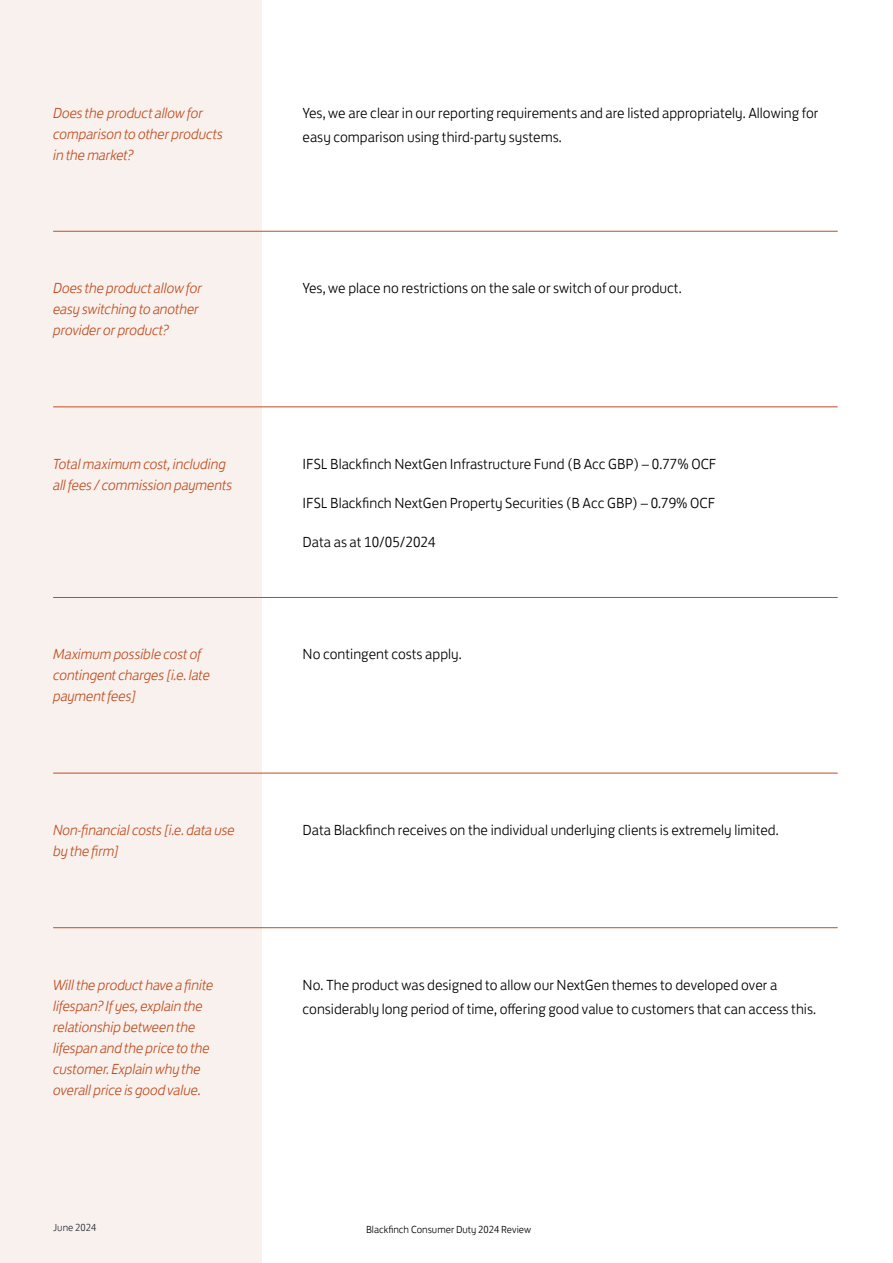
<style>
.page{position:relative;width:893px;height:1263px;background:#fff}
.page>*{position:absolute;margin:0;border:0;box-sizing:border-box;transform-origin:0 0}
.t1{font:300 15px/24px "FS Jack";color:#000}
.t2{font:italic 300 15px/21px "FS Jack";letter-spacing:-.02em;color:#bf4e22}
.t3{font:300 10.5px "FS Jack";color:#000}
.t4{font:300 10.5px "FS Jack";color:#24293a}
</style>
<div class="page">
<div style="left:0;top:0;width:261px;height:1263px;background:#f9f1ed"></div>
<hr style="left:53px;top:231px;width:785px;height:1px;background:#bf4e22">
<hr style="left:53px;top:407px;width:785px;height:1px;background:#bf4e22">
<hr style="left:53px;top:597px;width:785px;height:1px;background:#bf4e22">
<hr style="left:53px;top:773px;width:785px;height:1px;background:#bf4e22">
<hr style="left:53px;top:927px;width:785px;height:1px;background:#bf4e22">
<p class="t2" style="left:53px;top:101px;width:171px">Does the product allow for comparison to other products in the market?</p>
<p class="t1" style="left:303px;top:99px;width:517px">Yes, we are clear in our reporting requirements and are listed appropriately. Allowing for easy comparison using third-party systems.</p>
<p class="t2" style="left:53px;top:277px;width:151px">Does the product allow for easy switching to another provider or product?</p>
<p class="t1" style="left:303px;top:275px;width:381px">Yes, we place no restrictions on the sale or switch of our product.</p>
<p class="t2" style="left:53px;top:452px;width:181px">Total maximum cost, including all fees / commission payments</p>
<p class="t1" style="left:303px;top:450px;width:415px">IFSL Blackfinch NextGen Infrastructure Fund (B Acc GBP) – 0.77% OCF</p>
<p class="t1" style="left:303px;top:489px;width:414px">IFSL Blackfinch NextGen Property Securities (B Acc GBP) – 0.79% OCF</p>
<p class="t1" style="left:303px;top:528px;width:135px">Data as at 10/05/2024</p>
<p class="t2" style="left:53px;top:643px;width:159px">Maximum possible cost of contingent charges [i.e. late payment fees]</p>
<p class="t1" style="left:303px;top:641px;width:161px">No contingent costs apply.</p>
<p class="t2" style="left:53px;top:818px;width:183px">Non-financial costs [i.e. data use by the firm]</p>
<p class="t1" style="left:303px;top:816px;width:478px">Data Blackfinch receives on the individual underlying clients is extremely limited.</p>
<p class="t2" style="left:53px;top:973px;width:162px">Will the product have a finite lifespan? If yes, explain the relationship between the lifespan and the price to the customer. Explain why the overall price is good value.</p>
<p class="t1" style="left:303px;top:971px;width:515px">No. The product was designed to allow our NextGen themes to developed over a considerably long period of time, offering good value to customers that can access this.</p>
<p class="t4" style="left:53px;top:1219px;width:45px">June 2024</p>
<p class="t3" style="left:366px;top:1221px;width:167px">Blackfinch Consumer Duty 2024 Review</p>
</div>
